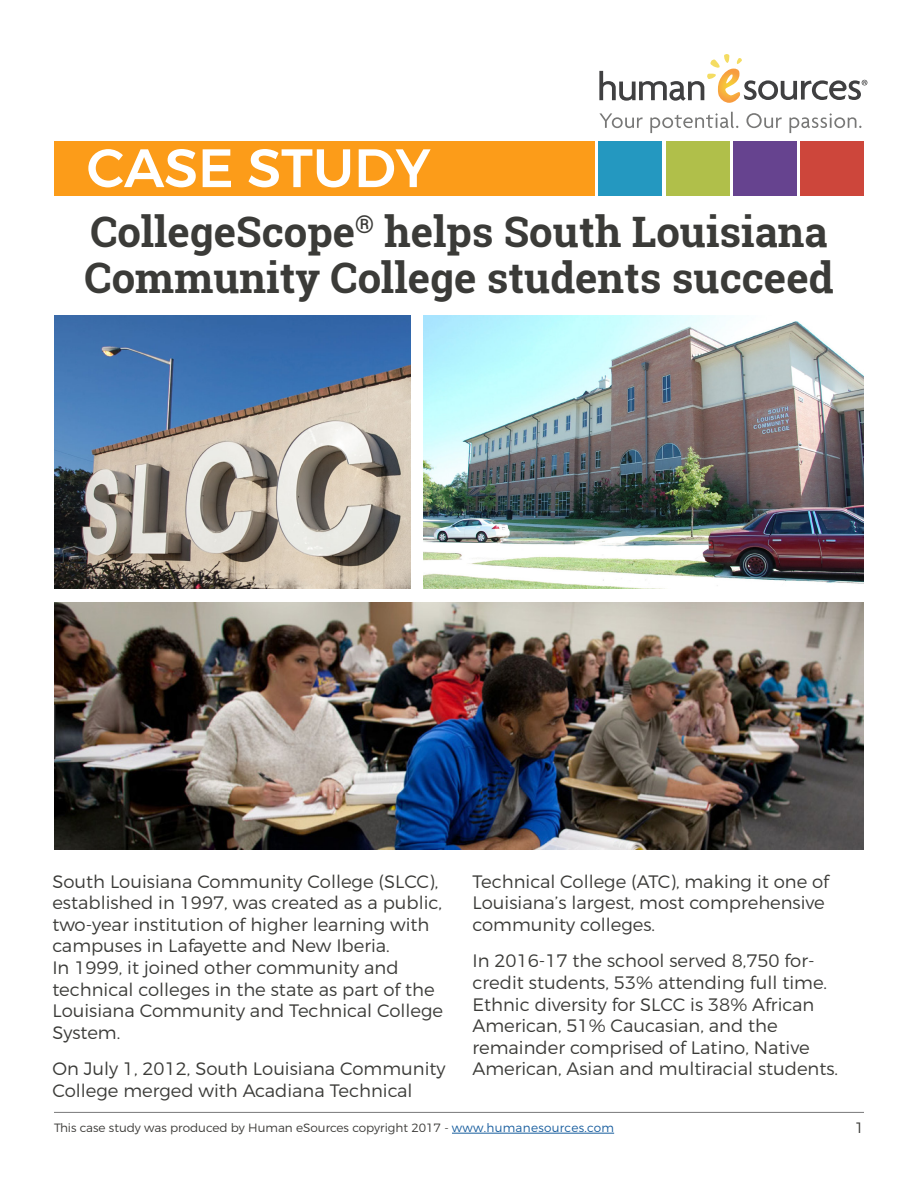
<style>
.page{position:relative;width:918px;height:1188px;background:#fff}
.page>*{position:absolute;margin:0;border:0;box-sizing:border-box;transform-origin:0 0}
.t1{font:500 54px "Montserrat";color:#fff}
.t2{font:700 42px/46.5px "Roboto Slab";color:#3b3b38}
.t3{font:300 18px/21.6px "Montserrat";color:#3b3b38}
.t4{font:300 15px "Montserrat";color:#3b3b38}
.t5{font:300 12px "Montserrat";color:#3c3b38}
.s1{color:#175d9e}
</style>
<div class="page">
<hr style="left:452px;top:1133px;width:162px;height:1px;background:#175d9e">
<hr style="left:54px;top:1112px;width:810px;height:1px;background:#787879">
<svg style="left:599px;top:113px;width:44px;height:15px"></svg>
<svg style="left:650px;top:112px;width:88px;height:21px"></svg>
<svg style="left:746px;top:113px;width:36px;height:15px"></svg>
<svg style="left:789px;top:113px;width:73px;height:20px"></svg>
<svg style="left:599px;top:54px;width:268px;height:49px"></svg>
<div style="left:54px;top:141px;width:541px;height:54px;background:#fc9c19"></div>
<div style="left:598px;top:141px;width:64px;height:54px;background:#2498c0"></div>
<div style="left:666px;top:141px;width:63px;height:54px;background:#b0bf4a"></div>
<div style="left:733px;top:141px;width:64px;height:54px;background:#66438f"></div>
<div style="left:800px;top:141px;width:64px;height:54px;background:#cd463b"></div>
<img style="left:424px;top:315px;width:440px;height:274px">
<img style="left:54px;top:315px;width:356px;height:274px">
<img style="left:54px;top:602px;width:810px;height:248px">
<p class="t1" style="left:87px;top:135px;width:345px">CASE STUDY</p>
<p class="t2" style="left:85px;top:208px;width:751px">CollegeScope<sup>®</sup> helps South Louisiana<br>Community College students succeed</p>
<p class="t3" style="left:52px;top:870px;width:392px">South Louisiana Community College (SLCC), established in 1997, was created as a public, two-year institution of higher learning with campuses in Lafayette and New Iberia.<br>In 1999, it joined other community and technical colleges in the state as part of the Louisiana Community and Technical College System.</p>
<p class="t3" style="left:52px;top:1058px;width:395px">On July 1, 2012, South Louisiana Community<br>College merged with Acadiana Technical</p>
<p class="t3" style="left:472px;top:870px;width:358px">Technical College (ATC), making it one of<br>Louisiana’s largest, most comprehensive community colleges.</p>
<p class="t3" style="left:472px;top:950px;width:367px">In 2016-17 the school served 8,750 for&shy;credit students, 53% attending full time.<br>Ethnic diversity for SLCC is 38% African American, 51% Caucasian, and the remainder comprised of Latino, Native American, Asian and multiracial students.</p>
<p class="t5" style="left:54px;top:1120px;width:562px">This case study was produced by Human eSources copyright 2017 - <span class="s1">www.humanesources.com</span></p>
<p class="t4" style="left:855px;top:1118px;width:11px">1</p>
</div>
